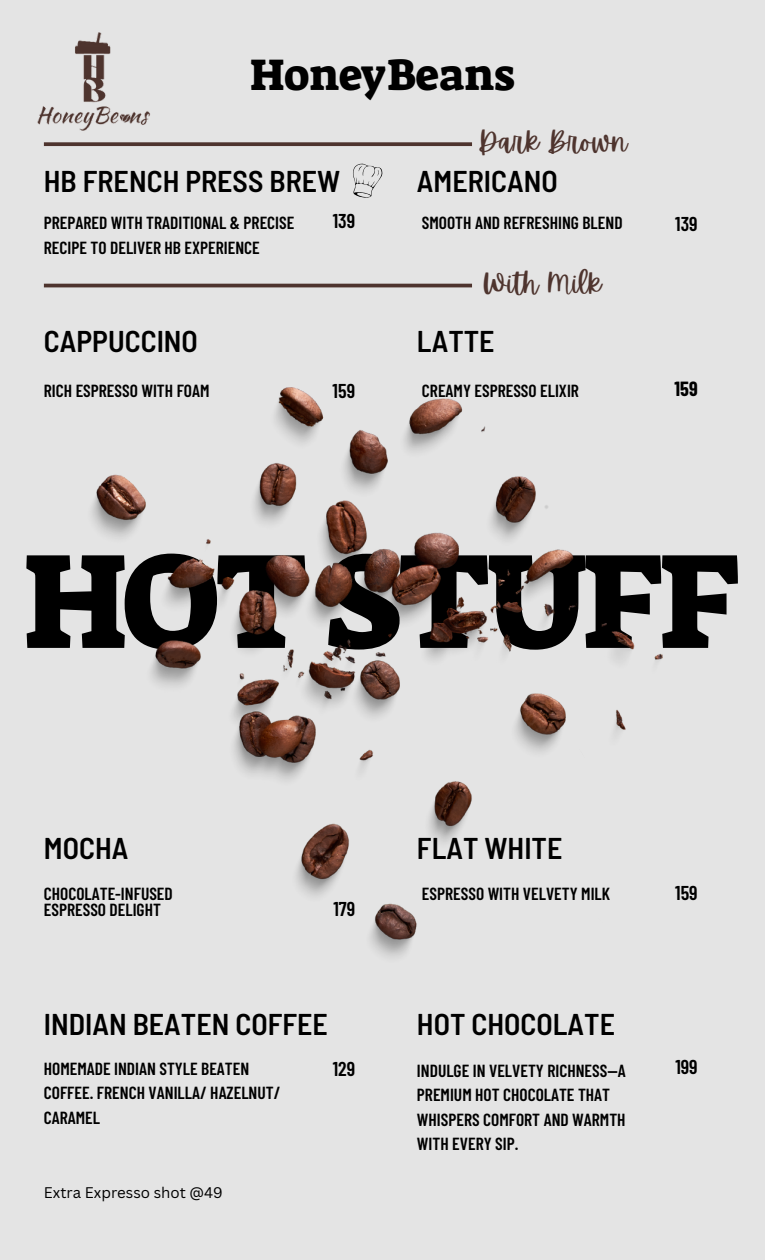
<style>
.page{position:relative;width:765px;height:1260px;background:#e4e4e4}
.page>*{position:absolute;margin:0;border:0;box-sizing:border-box;transform-origin:0 0}
.t1{font:137.25px "Suez One";letter-spacing:-.05em;color:#000}
.t2{font:45px "Suez One";color:#000}
.t3{font:600 semi-condensed 30px "Barlow";color:#000}
.t4{font:27.5px "Apricots";color:#4e342e}
.t5{font:600 20px "Barlow Condensed";color:#000}
.t6{font:700 20px "Barlow Condensed";color:#000}
.t7{font:600 17.5px/24.4px "Barlow Condensed";color:#000}
.t8{font:15px "Canva Sans";color:#000}
</style>
<div class="page">
<img style="left:92px;top:387px;width:570px;height:570px">
<img style="left:37px;top:32px;width:150px;height:115px">
<svg style="left:44px;top:142px;width:428px;height:4px;background:#59413b"></svg>
<hr style="left:44px;top:284px;width:428px;height:3px;background:#4e342e">
<svg style="left:353px;top:163px;width:30px;height:35px"></svg>
<p class="t2" style="left:250px;top:46px;width:266px">HoneyBeans</p>
<p class="t4" style="left:478px;top:126px;width:151px">Dark Brown</p>
<p class="t3" style="left:44px;top:162px;width:298px">HB FRENCH PRESS BREW</p>
<p class="t3" style="left:417px;top:162px;width:142px">AMERICANO</p>
<p class="t7" style="left:44px;top:210px;width:252px">PREPARED WITH TRADITIONAL &amp; PRECISE<br>RECIPE TO DELIVER HB EXPERIENCE</p>
<p class="t5" style="left:333px;top:208px;width:24px">139</p>
<p class="t7" style="left:422px;top:210px;width:202px">SMOOTH AND REFRESHING BLEND</p>
<p class="t5" style="left:675px;top:211px;width:24px">139</p>
<p class="t4" style="left:482px;top:267px;width:120px">With Milk</p>
<p class="t3" style="left:44px;top:322px;width:156px">CAPPUCCINO</p>
<p class="t3" style="left:417px;top:322px;width:79px">LATTE</p>
<p class="t7" style="left:44px;top:377px;width:167px">RICH ESPRESSO WITH FOAM</p>
<p class="t5" style="left:333px;top:378px;width:24px">159</p>
<p class="t7" style="left:422px;top:377px;width:159px">CREAMY ESPRESSO ELIXIR</p>
<p class="t6" style="left:675px;top:376px;width:25px">159</p>
<p class="t1" style="left:23px;top:512px;width:721px">HOT STUFF</p>
<p class="t3" style="left:44px;top:829px;width:86px">MOCHA</p>
<p class="t3" style="left:417px;top:829px;width:147px">FLAT WHITE</p>
<p class="t7" style="left:44px;top:880px;width:130px">CHOCOLATE-INFUSED</p>
<p class="t7" style="left:44px;top:897px;width:119px">ESPRESSO DELIGHT</p>
<p class="t5" style="left:333px;top:896px;width:23px">179</p>
<p class="t7" style="left:422px;top:880px;width:190px">ESPRESSO WITH VELVETY MILK</p>
<p class="t5" style="left:675px;top:880px;width:24px">159</p>
<p class="t3" style="left:44px;top:1005px;width:285px">INDIAN BEATEN COFFEE</p>
<p class="t3" style="left:417px;top:1005px;width:200px">HOT CHOCOLATE</p>
<p class="t7" style="left:44px;top:1056px;width:238px">HOMEMADE INDIAN STYLE BEATEN<br>COFFEE. FRENCH VANILLA/ HAZELNUT/<br>CARAMEL</p>
<p class="t5" style="left:333px;top:1056px;width:24px">129</p>
<p class="t7" style="left:417px;top:1058px;width:210px">INDULGE IN VELVETY RICHNESS—A<br>PREMIUM HOT CHOCOLATE THAT<br>WHISPERS COMFORT AND WARMTH<br>WITH EVERY SIP.</p>
<p class="t5" style="left:675px;top:1054px;width:24px">199</p>
<p class="t8" style="left:44px;top:1182px;width:181px">Extra Expresso shot @49</p>
</div>
